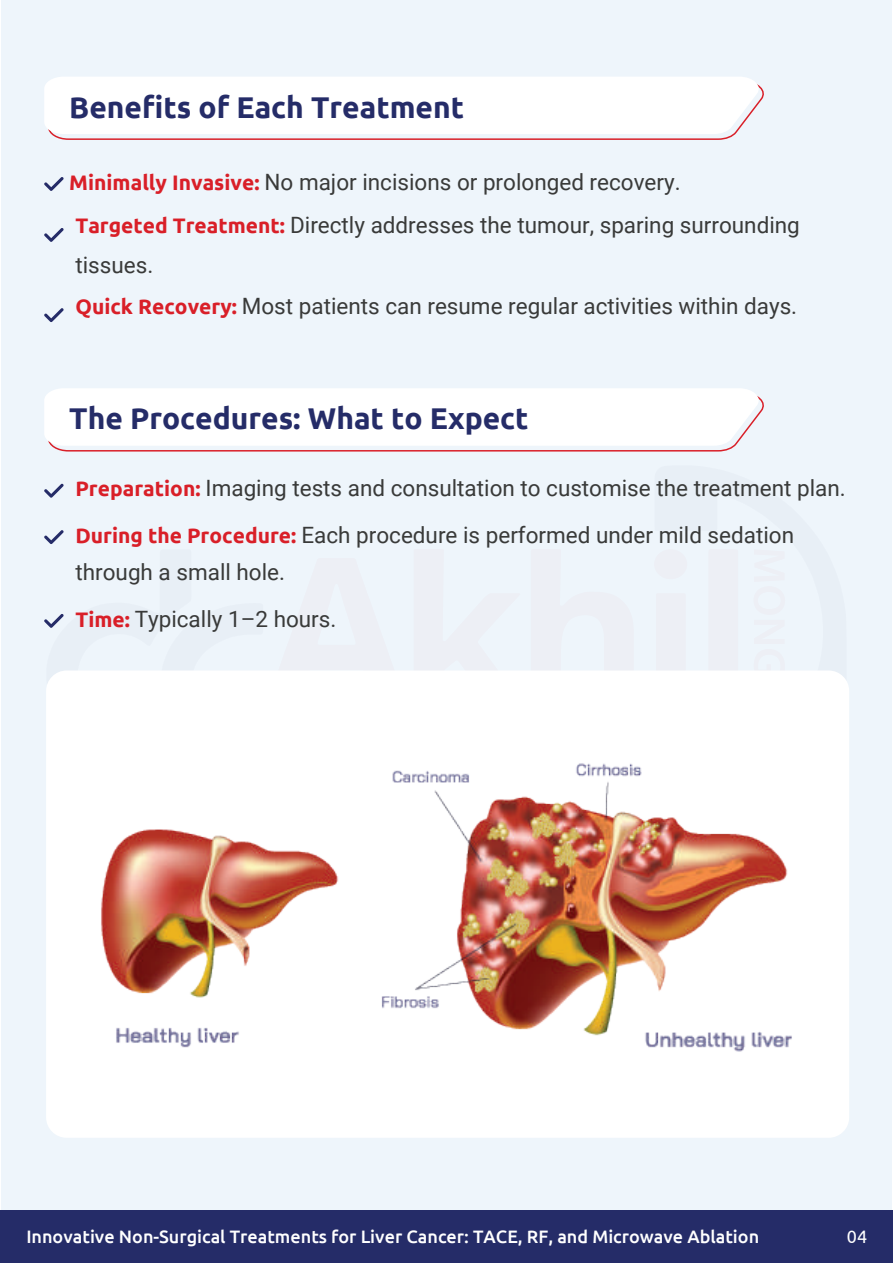
<style>
.page{position:relative;width:893px;height:1263px;background:#fff}
.page>*{position:absolute;margin:0;border:0;box-sizing:border-box;transform-origin:0 0}
.t1{font:700 30px "Ubuntu";color:#252c68}
.t2{font:22.5px/43.8px "Roboto";color:#393a39}
.t3{font:500 18px "Ubuntu";color:#fff}
.t4{font:18px "Ubuntu";color:#fff}
.s1{font-family:"Ubuntu";font-weight:700;font-size:21px;color:#d91f28}
</style>
<div class="page">
<div style="left:1px;top:0;width:891px;height:1263px;background:#eef5fb"></div>
<div style="left:654px;top:549px;width:33px;height:30px;background:#edeff5;border-radius:50%"></div>
<svg style="left:44px;top:177px;width:20px;height:14px"></svg>
<svg style="left:44px;top:228px;width:20px;height:14px"></svg>
<svg style="left:44px;top:308px;width:20px;height:14px"></svg>
<svg style="left:44px;top:77px;width:720px;height:63px"></svg>
<svg style="left:44px;top:388px;width:720px;height:64px"></svg>
<svg style="left:44px;top:483px;width:20px;height:15px"></svg>
<div style="left:0;top:1210px;width:893px;height:53px;background:#252c68"></div>
<div style="left:46px;top:670px;width:803px;height:468px;background:#fff;border-radius:21px"></div>
<img style="left:101px;top:763px;width:691px;height:289px">
<h1 class="t1" style="left:69px;top:89px;width:396px">Benefits of Each Treatment</h1>
<p class="t2" style="left:69px;top:159px;width:732px"><span class="s1">Minimally Invasive:</span> No major incisions or prolonged recovery.<br><span class="s1">Targeted Treatment:</span> Directly addresses the tumour, sparing surrounding</p>
<p class="t2" style="left:75px;top:245px;width:723px;line-height:40px">tissues.<br><span class="s1">Quick Recovery:</span> Most patients can resume regular activities within days.</p>
<h1 class="t1" style="left:69px;top:400px;width:461px">The Procedures: What to Expect</h1>
<p class="t2" style="left:75px;top:464px;width:772px;line-height:46.3px"><span class="s1">Preparation:</span> Imaging tests and consultation to customise the treatment plan.<br><span class="s1">During the Procedure:</span> Each procedure is performed under mild sedation</p>
<p class="t2" style="left:75px;top:548px;width:262px;line-height:46.2px">through a small hole.<br><span class="s1">Time:</span> Typically 1–2 hours.</p>
<p class="t3" style="left:26px;top:1225px;width:734px">Innovative Non-Surgical Treatments for Liver Cancer: TACE, RF, and Microwave Ablation</p>
<p class="t4" style="left:847px;top:1225px;width:22px">04</p>
</div>
